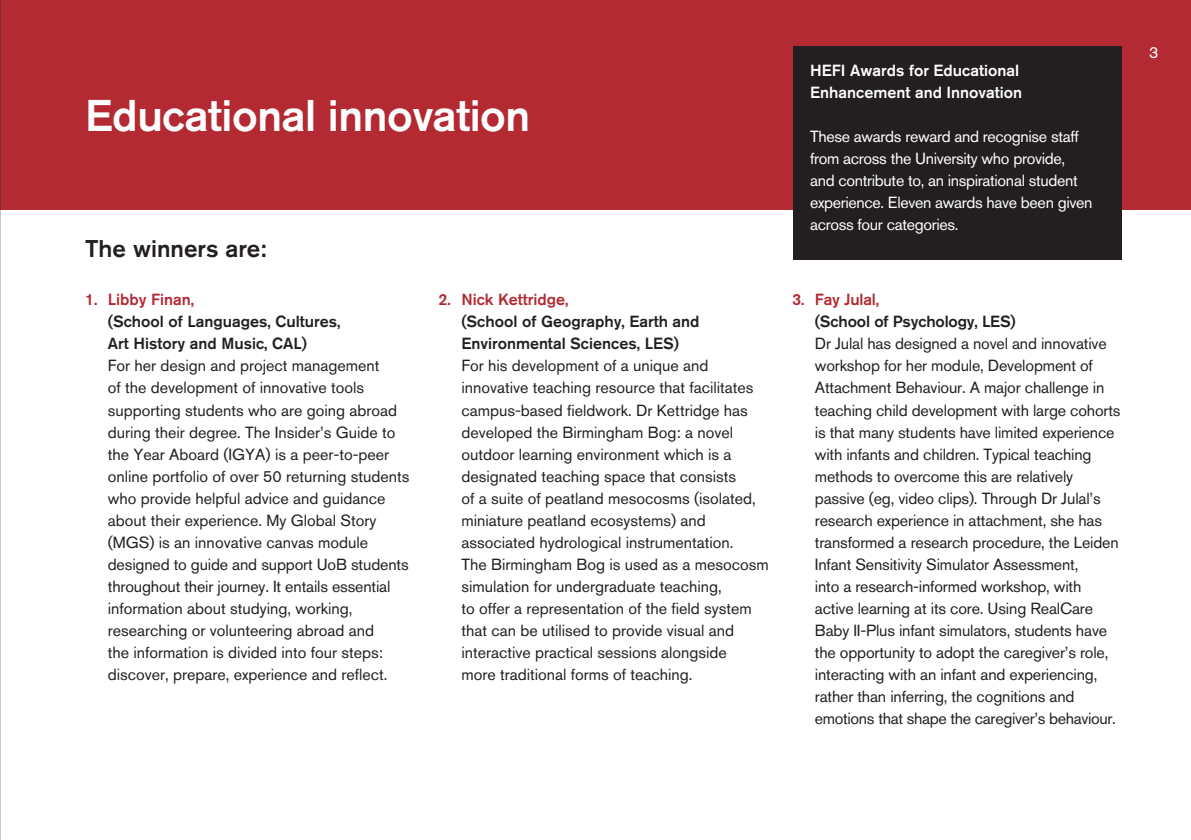
<style>
.page{position:relative;width:1191px;height:840px;background:#fff}
.page>*{position:absolute;margin:0;border:0;box-sizing:border-box;transform-origin:0 0}
.t1{font:500 44px "Akzidenz Grotesk BQ";letter-spacing:-.01em;color:#fff}
.t2{font:500 24px "Akzidenz Grotesk BQ";color:#231f20}
.t3{font:16px/22px "Akzidenz Grotesk BQ";color:#231f20}
.t4{font:16px/22px "Akzidenz Grotesk BQ";letter-spacing:-.02em;color:#fff}
.t5{font:500 16px/22px "Akzidenz Grotesk BQ";color:#231f20}
.t6{font:500 16px/22px "Akzidenz Grotesk BQ";color:#fff}
.t7{font:500 16px "Akzidenz Grotesk BQ";color:#b32a33}
</style>
<div class="page">
<div style="left:0;top:0;width:1191px;height:210px;background:#b32a33"></div>
<div style="left:793px;top:46px;width:329px;height:213px;background:#231f20"></div>
<h1 class="t1" style="left:85px;top:88px;width:447px">Educational innovation</h1>
<h2 class="t2" style="left:85px;top:234px;width:183px">The winners are:</h2>
<p class="t7" style="left:85px;top:290px;width:110px">1. Libby Finan,</p>
<p class="t5" style="left:108px;top:310px;width:234px">(School of Languages, Cultures,<br>Art History and Music, CAL)</p>
<p class="t3" style="left:108px;top:354px;width:303px">For her design and project management<br>of the development of innovative tools supporting students who are going abroad during their degree. The Insider’s Guide to the Year Aboard (IGYA) is a peer-to-peer online portfolio of over 50 returning students who provide helpful advice and guidance about their experience. My Global Story (MGS) is an innovative canvas module designed to guide and support UoB students throughout their journey. It entails essential information about studying, working, researching or volunteering abroad and<br>the information is divided into four steps: discover, prepare, experience and reflect.</p>
<p class="t7" style="left:438px;top:290px;width:131px">2. Nick Kettridge,</p>
<p class="t5" style="left:461px;top:310px;width:240px">(School of Geography, Earth and<br>Environmental Sciences, LES)</p>
<p class="t3" style="left:461px;top:354px;width:309px">For his development of a unique and innovative teaching resource that facilitates campus-based fieldwork. Dr Kettridge has developed the Birmingham Bog: a novel outdoor learning environment which is a designated teaching space that consists<br>of a suite of peatland mesocosms (isolated, miniature peatland ecosystems) and associated hydrological instrumentation.<br>The Birmingham Bog is used as a mesocosm simulation for undergraduate teaching,<br>to offer a representation of the field system that can be utilised to provide visual and interactive practical sessions alongside<br>more traditional forms of teaching.</p>
<p class="t6" style="left:810px;top:59px;width:214px">HEFI Awards for Educational<br>Enhancement and Innovation</p>
<p class="t4" style="left:810px;top:125px;width:284px">These awards reward and recognise staff from across the University who provide, and contribute to, an inspirational student experience. Eleven awards have been given across four categories.</p>
<p class="t7" style="left:792px;top:290px;width:88px">3. Fay Julal,</p>
<p class="t5" style="left:815px;top:310px;width:202px">(School of Psychology, LES)</p>
<p class="t3" style="left:815px;top:332px;width:307px">Dr Julal has designed a novel and innovative workshop for her module, Development of Attachment Behaviour. A major challenge in teaching child development with large cohorts is that many students have limited experience with infants and children. Typical teaching methods to overcome this are relatively passive (eg, video clips). Through Dr Julal’s research experience in attachment, she has transformed a research procedure, the Leiden Infant Sensitivity Simulator Assessment,<br>into a research-informed workshop, with active learning at its core. Using RealCare Baby II-Plus infant simulators, students have the opportunity to adopt the caregiver’s role, interacting with an infant and experiencing, rather than inferring, the cognitions and emotions that shape the caregiver’s behaviour.</p>
<p class="t4" style="left:1149px;top:41px;width:11px">3</p>
</div>
